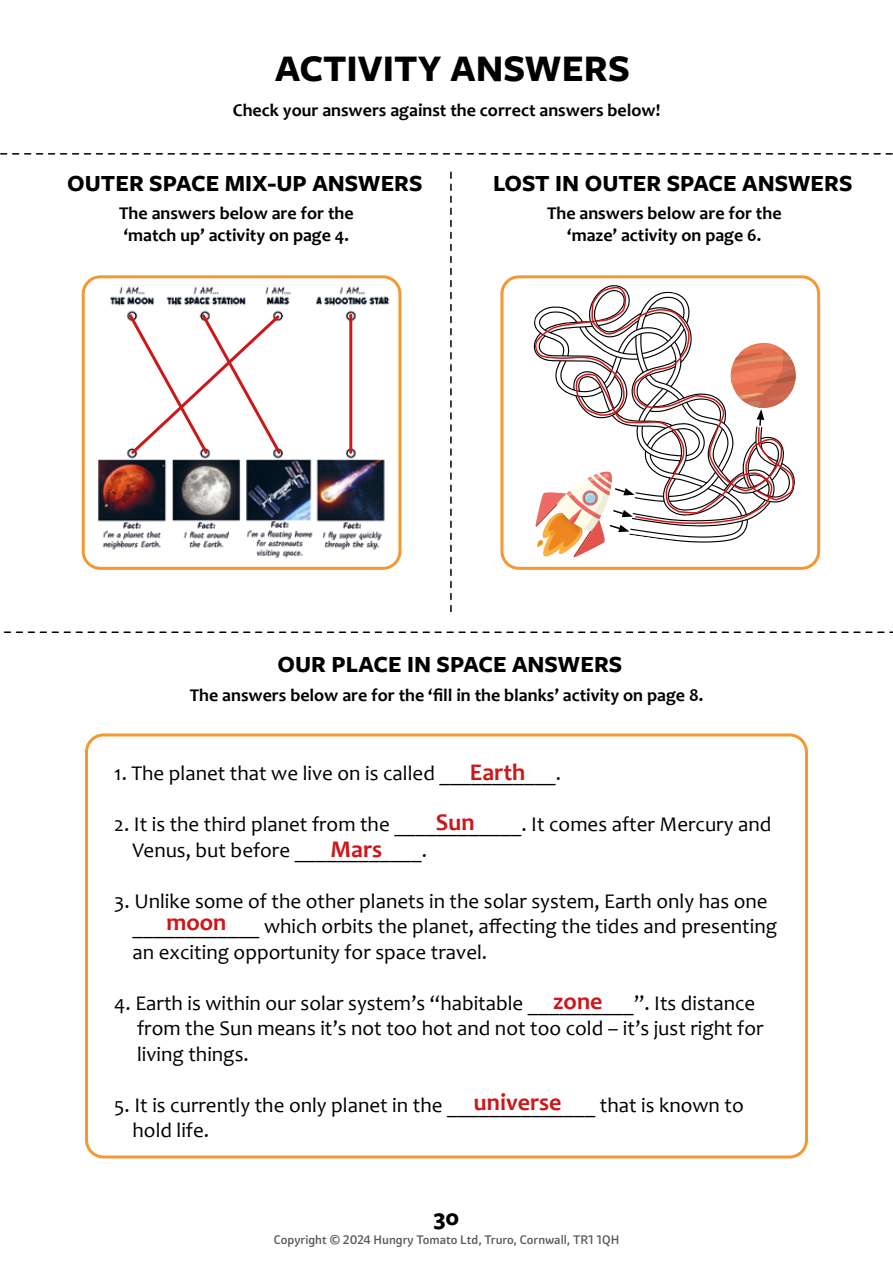
<style>
.page{position:relative;width:893px;height:1263px;background:#fff}
.page>*{position:absolute;margin:0;border:0;box-sizing:border-box;transform-origin:0 0}
.t1{font:700 39px "Freight Sans Pro";color:#000}
.t2{font:700 24px "Freight Sans Pro";color:#000}
.t3{font:700 24px/50.4px "Candara";color:#cd1719}
.t4{font:21px/25.5px "Candara";color:#000}
.t5{font:700 18px/21.6px "Candara";color:#000}
.t6{font:500 12px "Graviola Soft";color:#575756}
</style>
<div class="page">
<div style="left:85px;top:733px;width:723px;height:425px;border:3px solid #f49831;border-radius:17px"></div>
<div style="left:500px;top:275px;width:320px;height:295px;border:3px solid #f49831;border-radius:17px"></div>
<svg style="left:1px;top:153px;width:891px;height:2px"></svg>
<img style="left:86px;top:279px;width:314px;height:287px">
<div style="left:82px;top:275px;width:319px;height:295px;border:3px solid #f49831;border-radius:17px"></div>
<svg style="left:126px;top:312px;width:157px;height:145px"></svg>
<hr style="left:349px;top:315px;width:3px;height:137px;background:#cd1719">
<svg style="left:4px;top:631px;width:889px;height:2px"></svg>
<svg style="left:450px;top:172px;width:2px;height:440px"></svg>
<svg style="left:609px;top:285px;width:139px;height:258px"></svg>
<svg style="left:535px;top:525px;width:100px;height:32px"></svg>
<svg style="left:533px;top:286px;width:263px;height:239px"></svg>
<h1 class="t1" style="left:275px;top:41px;width:356px">ACTIVITY ANSWERS</h1>
<p class="t5" style="left:233px;top:99px;width:429px">Check your answers against the correct answers below!</p>
<p class="t2" style="left:67px;top:166px;width:357px">OUTER SPACE MIX-UP ANSWERS</p>
<p class="t5" style="left:119px;top:202px;width:236px">The answers below are for the ‘match up’ activity on page 4.</p>
<p class="t2" style="left:493px;top:166px;width:361px">LOST IN OUTER SPACE ANSWERS</p>
<p class="t5" style="left:547px;top:202px;width:236px;text-align:center">The answers below are for the ‘maze’ activity on page 6.</p>
<p class="t2" style="left:278px;top:648px;width:346px">OUR PLACE IN SPACE ANSWERS</p>
<p class="t5" style="left:190px;top:684px;width:515px">The answers below are for the ‘fill in the blanks’ activity on page 8.</p>
<p class="t3" style="left:436px;top:747px;width:91px;text-indent:34px">Earth<br>Sun</p>
<p class="t4" style="left:114px;top:760px;width:448px">1. The planet that we live on is called ___________.</p>
<p class="t4" style="left:133px;top:811px;width:640px;text-indent:-18px">2. It is the third planet from the ____________. It comes after Mercury and<br>Venus, but before ____________.</p>
<p class="t4" style="left:133px;top:888px;width:646px;text-indent:-18px">3. Unlike some of the other planets in the solar system, Earth only has one ____________ which orbits the planet, affecting the tides and presenting an exciting opportunity for space travel.</p>
<p class="t4" style="left:137px;top:990px;width:628px;text-indent:-23px">4. Earth is within our solar system’s “habitable __________”. Its distance from the Sun means it’s not too hot and not too cold – it’s just right for living things.</p>
<p class="t4" style="left:133px;top:1092px;width:613px;text-indent:-18px">5. It is currently the only planet in the ______________ that is known to hold life.</p>
<p class="t3" style="left:330px;top:824px;width:53px">Mars</p>
<p class="t3" style="left:166px;top:897px;width:61px">moon</p>
<p class="t3" style="left:553px;top:976px;width:51px">zone</p>
<p class="t3" style="left:474px;top:1077px;width:89px">universe</p>
<p class="t2" style="left:434px;top:1201px;width:27px">30</p>
<p class="t6" style="left:274px;top:1232px;width:347px">Copyright © 2024 Hungry Tomato Ltd, Truro, Cornwall, TR1 1QH</p>
</div>
